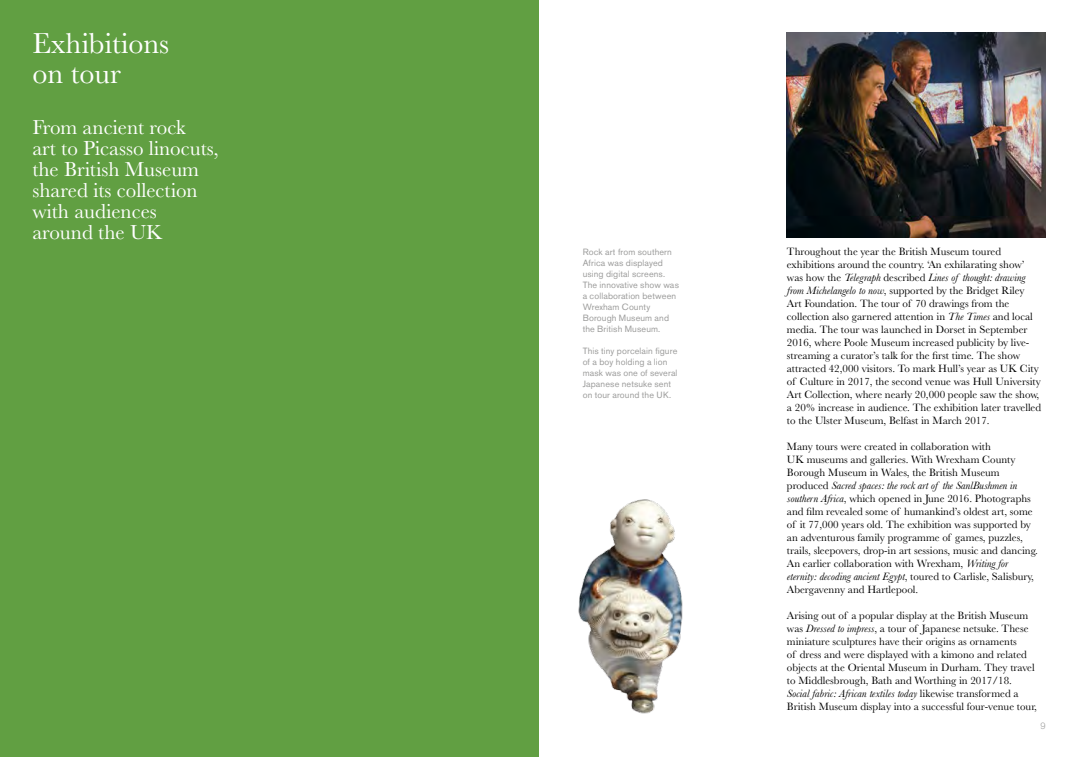
<style>
.page{position:relative;width:1078px;height:757px;background:#fff}
.page>*{position:absolute;margin:0;border:0;box-sizing:border-box;transform-origin:0 0}
.t1{font:30px/30px "Baskerville MT Pro";color:#fff}
.t2{font:21px/21px "Baskerville MT Pro";color:#fff}
.t3{font:11px/13px "Baskerville MT Pro";color:#000}
.t4{font:9px/11px "Akzidenz Grotesk Pro";letter-spacing:.01em;color:#9d9d9c}
.t5{font:300 9px "Akzidenz Grotesk Pro";color:#9d9d9c}
.s1{font-style:italic}
</style>
<div class="page">
<div style="left:0;top:0;width:539px;height:757px;background:#619f42"></div>
<img style="left:786px;top:32px;width:259px;height:205px">
<img style="left:578px;top:499px;width:105px;height:215px">
<h1 class="t1" style="left:32px;top:28px;width:138px">Exhibitions on tour</h1>
<h2 class="t2" style="left:32px;top:116px;width:188px">From ancient rock<br>art to Picasso linocuts, the British Museum shared its collection with audiences around the UK</h2>
<p class="t4" style="left:582px;top:246px;width:98px">Rock art from southern<br>Africa was displayed using digital screens.<br>The innovative show was a collaboration between<br>Wrexham County<br>Borough Museum and the British Museum.</p>
<p class="t4" style="left:582px;top:345px;width:96px">This tiny porcelain figure of a boy holding a lion mask was one of several<br>Japanese netsuke sent on tour around the UK.</p>
<p class="t3" style="left:786px;top:245px;width:256px">Throughout the year the British Museum toured exhibitions around the country. ‘An exhilarating show’ was how the <span class="s1">Telegraph</span> described <span class="s1">Lines of thought: drawing from Michelangelo to now</span>, supported by the Bridget Riley Art Foundation. The tour of 70 drawings from the collection also garnered attention in <span class="s1">The Times</span> and local media. The tour was launched in Dorset in September 2016, where Poole Museum increased publicity by live&shy;streaming a curator’s talk for the first time. The show attracted 42,000 visitors. To mark Hull’s year as UK City of Culture in 2017, the second venue was Hull University Art Collection, where nearly 20,000 people saw the show, a 20% increase in audience. The exhibition later travelled to the Ulster Museum, Belfast in March 2017.</p>
<p class="t3" style="left:786px;top:440px;width:252px">Many tours were created in collaboration with<br>UK museums and galleries. With Wrexham County Borough Museum in Wales, the British Museum produced <span class="s1">Sacred spaces: the rock art of the SanlBushmen in southern Africa</span>, which opened in June 2016. Photographs and film revealed some of humankind’s oldest art, some of it 77,000 years old. The exhibition was supported by an adventurous family programme of games, puzzles, trails, sleepovers, drop-in art sessions, music and dancing.<br>An earlier collaboration with Wrexham, <span class="s1">Writing for eternity: decoding ancient Egypt</span>, toured to Carlisle, Salisbury, Abergavenny and Hartlepool.</p>
<p class="t3" style="left:786px;top:609px;width:251px">Arising out of a popular display at the British Museum was <span class="s1">Dressed to impress</span>, a tour of Japanese netsuke. These miniature sculptures have their origins as ornaments<br>of dress and were displayed with a kimono and related objects at the Oriental Museum in Durham. They travel to Middlesbrough, Bath and Worthing in 2017/18.<br><span class="s1">Social fabric: African textiles today</span> likewise transformed a British Museum display into a successful four-venue tour,</p>
<p class="t5" style="left:1040px;top:719px;width:7px">9</p>
</div>
